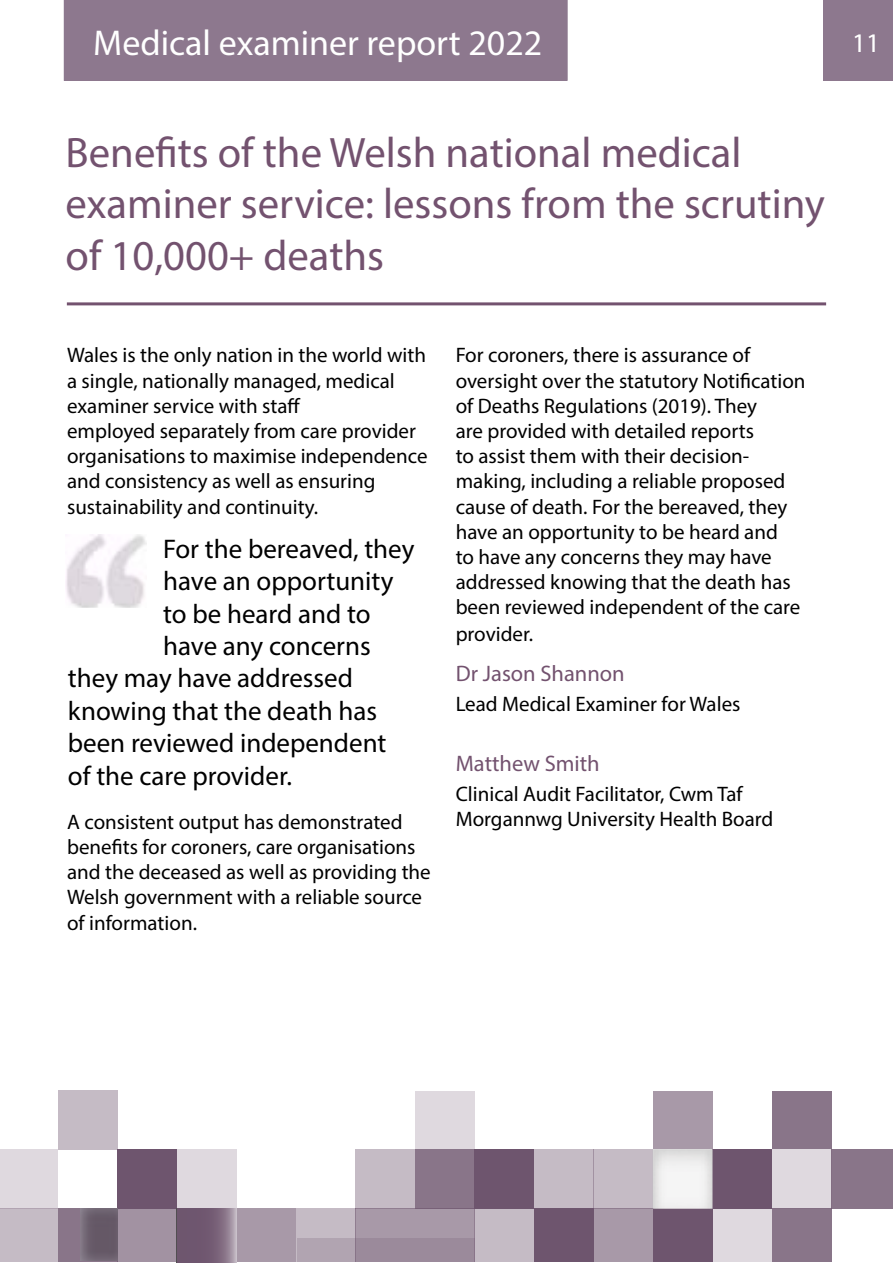
<style>
.page{position:relative;width:893px;height:1263px;background:#fff}
.page>*{position:absolute;margin:0;border:0;box-sizing:border-box;transform-origin:0 0}
.t1{font:42.75px/51.3px "Myriad Pro";color:#73526f}
.t2{font:36px "Myriad Pro";color:#fff}
.t3{font:27px "Myriad Pro";color:#000}
.t4{font:27px "Myriad Pro";color:#fff}
.t5{font:22.5px "Myriad Pro";color:#73526f}
.t6{font:21px/25.2px "Myriad Pro";color:#000}
</style>
<div class="page">
<div style="left:65px;top:0;width:502px;height:81px;background:#8d788e"></div>
<div style="left:824px;top:0;width:69px;height:81px;background:#8d788e"></div>
<div style="left:415px;top:1091px;width:59px;height:58px;background:#dfd9df"></div>
<div style="left:653px;top:1091px;width:60px;height:58px;background:#a899a8"></div>
<div style="left:772px;top:1091px;width:60px;height:58px;background:#897589"></div>
<div style="left:0;top:1149px;width:58px;height:60px;background:#dfd9df"></div>
<div style="left:58px;top:1090px;width:59px;height:60px;background:#c5bbc5"></div>
<div style="left:117px;top:1149px;width:60px;height:60px;background:#6e556e"></div>
<div style="left:177px;top:1149px;width:59px;height:60px;background:#dfd9df"></div>
<div style="left:355px;top:1149px;width:60px;height:60px;background:#c5bbc5"></div>
<div style="left:415px;top:1149px;width:59px;height:60px;background:#897589"></div>
<div style="left:474px;top:1149px;width:60px;height:60px;background:#6e556e"></div>
<div style="left:593px;top:1149px;width:60px;height:60px;background:#c5bbc5"></div>
<div style="left:713px;top:1149px;width:59px;height:60px;background:#6e556e"></div>
<div style="left:772px;top:1149px;width:60px;height:60px;background:#dfd9df"></div>
<div style="left:832px;top:1149px;width:61px;height:60px;background:#897589"></div>
<div style="left:0;top:1209px;width:58px;height:53px;background:#c5bbc5"></div>
<div style="left:58px;top:1209px;width:59px;height:53px;background:#897589"></div>
<div style="left:236px;top:1209px;width:60px;height:53px;background:#a899a8"></div>
<div style="left:296px;top:1209px;width:59px;height:53px;background:#c5bbc5"></div>
<div style="left:355px;top:1209px;width:60px;height:53px;background:#a899a8"></div>
<div style="left:415px;top:1209px;width:59px;height:53px;background:#a899a8"></div>
<div style="left:474px;top:1209px;width:60px;height:53px;background:#c5bbc5"></div>
<div style="left:534px;top:1209px;width:59px;height:53px;background:#6e556e"></div>
<div style="left:593px;top:1209px;width:60px;height:53px;background:#a899a8"></div>
<div style="left:653px;top:1209px;width:60px;height:53px;background:#6e556e"></div>
<div style="left:713px;top:1209px;width:59px;height:53px;background:#dfd9df"></div>
<div style="left:772px;top:1208px;width:59px;height:53px;background:#897589"></div>
<div style="left:117px;top:1209px;width:60px;height:53px;background:#a292a2"></div>
<img style="left:236px;top:1209px;width:1px;height:53px">
<div style="left:534px;top:1149px;width:59px;height:60px;background:#c5bbc5"></div>
<svg style="left:176px;top:1209px;width:60px;height:53px;background:#7b657b"></svg>
<div style="left:297px;top:1238px;width:177px;height:24px;background:linear-gradient(to right,#b0a3b0,#948194)"></div>
<svg style="left:80px;top:1208px;width:37px;height:53px;background:#6c606e"></svg>
<hr style="left:67px;top:302px;width:759px;height:3px;background:#73526f">
<img style="left:65px;top:534px;width:81px;height:73px">
<h2 class="t2" style="left:93px;top:20px;width:451px">Medical examiner report 2022</h2>
<p class="t4" style="left:852px;top:26px;width:29px">11</p>
<h1 class="t1" style="left:66px;top:126px;width:761px">Benefits of the Welsh national medical examiner service: lessons from the scrutiny of 10,000+ deaths</h1>
<p class="t6" style="left:67px;top:342px;width:362px">Wales is the only nation in the world with a single, nationally managed, medical examiner service with staff<br>employed separately from care provider organisations to maximise independence and consistency as well as ensuring sustainability and continuity.</p>
<p class="t3" style="left:163px;top:532px;width:253px">For the bereaved, they</p>
<p class="t3" style="left:163px;top:564px;width:232px">have an opportunity</p>
<p class="t3" style="left:163px;top:597px;width:209px">to be heard and to</p>
<p class="t3" style="left:163px;top:629px;width:209px">have any concerns</p>
<p class="t3" style="left:68px;top:662px;width:287px">they may have addressed</p>
<p class="t3" style="left:68px;top:694px;width:311px">knowing that the death has</p>
<p class="t3" style="left:68px;top:726px;width:320px">been reviewed independent</p>
<p class="t3" style="left:68px;top:759px;width:226px">of the care provider.</p>
<p class="t6" style="left:67px;top:809px;width:365px">A consistent output has demonstrated benefits for coroners, care organisations and the deceased as well as providing the Welsh government with a reliable source of information.</p>
<p class="t6" style="left:456px;top:342px;width:351px">For coroners, there is assurance of oversight over the statutory Notification of Deaths Regulations (2019). They<br>are provided with detailed reports<br>to assist them with their decision&shy;making, including a reliable proposed cause of death. For the bereaved, they have an opportunity to be heard and<br>to have any concerns they may have addressed knowing that the death has been reviewed independent of the care provider.</p>
<p class="t5" style="left:456px;top:660px;width:171px">Dr Jason Shannon</p>
<p class="t6" style="left:456px;top:691px;width:286px">Lead Medical Examiner for Wales</p>
<p class="t5" style="left:456px;top:750px;width:146px">Matthew Smith</p>
<p class="t6" style="left:456px;top:781px;width:319px">Clinical Audit Facilitator, Cwm Taf<br>Morgannwg University Health Board</p>
</div>
